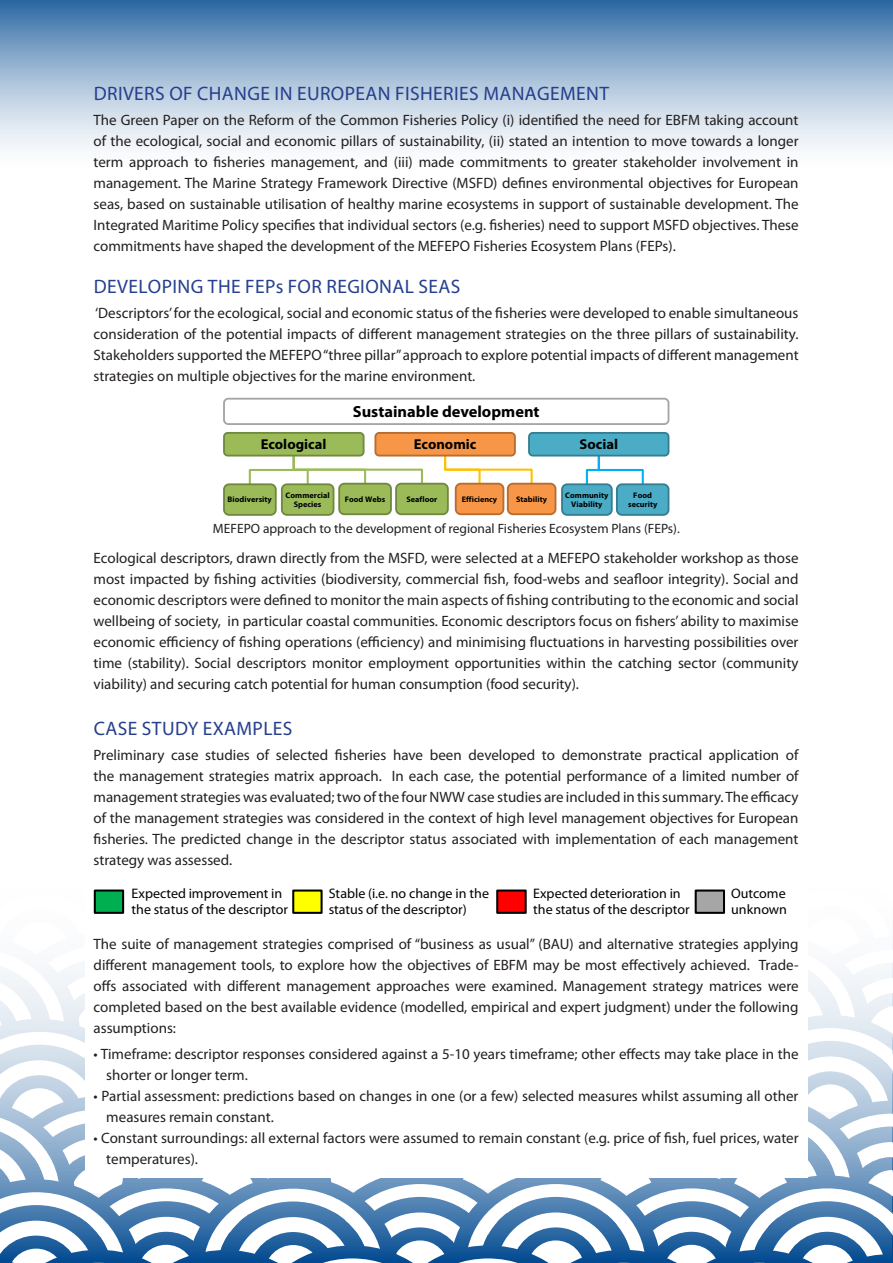
<style>
.page{position:relative;width:893px;height:1263px;background:#fff}
.page>*{position:absolute;margin:0;border:0;box-sizing:border-box;transform-origin:0 0}
.SUBHEAD{font:19.5px "Myriad Pro";letter-spacing:.02em;color:#253f8e}
.t1{font:700 16.2px "Myriad Pro";color:#000}
.SUBHEAD-2{font:15px/21px "Myriad Pro";color:#231f20;text-align:justify}
.INDENT_PARA{font:15px/21px "Myriad Pro";color:#231f20}
.t2{font:700 14.25px "Myriad Pro";color:#000}
.t3{font:13.8px/16.5px "Myriad Pro";color:#000}
.t4{font:13.5px "Myriad Pro";color:#231f20}
.t5{font:700 8.1px/9.6px "Myriad Pro";letter-spacing:.005em;color:#000;text-align:center}
</style>
<div class="page">
<svg style="left:0;top:0;width:893px;height:149px;background:#9bb7d3"></svg>
<svg style="left:0;top:943px;width:893px;height:320px"></svg>
<div style="left:85px;top:642px;width:723px;height:536px;background:#fff"></div>
<div style="left:455px;top:483px;width:49px;height:32px;background:#f79646;border:2px solid #b66d31;border-radius:5px"></div>
<div style="left:507px;top:483px;width:49px;height:32px;background:#f79646;border:2px solid #b66d31;border-radius:5px"></div>
<div style="left:561px;top:483px;width:52px;height:33px;background:#4bacc6;border:2px solid #357d91;border-radius:5px"></div>
<div style="left:616px;top:483px;width:53px;height:33px;background:#4bacc6;border:2px solid #357d91;border-radius:5px"></div>
<svg style="left:223px;top:397px;width:447px;height:89px"></svg>
<div style="left:223px;top:483px;width:54px;height:33px;background:#9bbb59;border:2px solid #71893f;border-radius:5px"></div>
<div style="left:281px;top:483px;width:53px;height:33px;background:#9bbb59;border:2px solid #71893f;border-radius:5px"></div>
<div style="left:338px;top:483px;width:54px;height:32px;background:#9bbb59;border:2px solid #71893f;border-radius:5px"></div>
<div style="left:395px;top:483px;width:54px;height:32px;background:#9bbb59;border:2px solid #71893f;border-radius:5px"></div>
<div style="left:497px;top:890px;width:29px;height:23px;background:#f00"></div>
<div style="left:496px;top:889px;width:31px;height:25px;border:2px solid #000"></div>
<div style="left:293px;top:890px;width:29px;height:23px;background:#ff0"></div>
<div style="left:292px;top:889px;width:31px;height:25px;border:2px solid #000"></div>
<div style="left:95px;top:890px;width:28px;height:23px;background:#00b050"></div>
<div style="left:94px;top:889px;width:30px;height:25px;border:2px solid #000"></div>
<div style="left:696px;top:890px;width:28px;height:23px;background:#a6a6a6"></div>
<div style="left:695px;top:889px;width:30px;height:25px;border:2px solid #000"></div>
<p class="SUBHEAD" style="left:94px;top:81px;width:517px">DRIVERS OF CHANGE IN EUROPEAN FISHERIES MANAGEMENT</p>
<p class="SUBHEAD-2" style="left:94px;top:109px;width:707px">The Green Paper on the Reform of the Common Fisheries Policy (i) identified the need for EBFM taking account of the ecological, social and economic pillars of sustainability, (ii) stated an intention to move towards a longer term approach to fisheries management, and (iii) made commitments to greater stakeholder involvement in management. The Marine Strategy Framework Directive (MSFD) defines environmental objectives for European seas, based on sustainable utilisation of healthy marine ecosystems in support of sustainable development. The Integrated Maritime Policy specifies that individual sectors (e.g. fisheries) need to support MSFD objectives. These commitments have shaped the development of the MEFEPO Fisheries Ecosystem Plans (FEPs).</p>
<p class="SUBHEAD" style="left:94px;top:275px;width:368px">DEVELOPING THE FEPs FOR REGIONAL SEAS</p>
<p class="SUBHEAD-2" style="left:94px;top:303px;width:707px">‘Descriptors’ for the ecological, social and economic status of the fisheries were developed to enable simultaneous consideration of the potential impacts of different management strategies on the three pillars of sustainability.<br>Stakeholders supported the MEFEPO “three pillar” approach to explore potential impacts of different management strategies on multiple objectives for the marine environment.</p>
<p class="t2" style="left:261px;top:435px;width:67px">Ecological</p>
<p class="t1" style="left:353px;top:401px;width:188px">Sustainable development</p>
<p class="t2" style="left:414px;top:435px;width:64px">Economic</p>
<p class="t2" style="left:579px;top:435px;width:40px">Social</p>
<p class="t5" style="left:228px;top:495px;width:46px">Biodiversity</p>
<p class="t5" style="left:286px;top:490px;width:46px">Commercial<br>Species</p>
<p class="t5" style="left:345px;top:494px;width:42px">Food Webs</p>
<p class="t5" style="left:406px;top:494px;width:32px">Seafloor</p>
<p class="t4" style="left:213px;top:520px;width:468px">MEFEPO approach to the development of regional Fisheries Ecosystem Plans (FEPs).</p>
<p class="t5" style="left:462px;top:494px;width:37px">Efficiency</p>
<p class="t5" style="left:516px;top:494px;width:33px">Stability</p>
<p class="t5" style="left:565px;top:490px;width:45px">Community<br>Viability</p>
<p class="t5" style="left:628px;top:490px;width:31px">Food security</p>
<p class="SUBHEAD-2" style="left:94px;top:547px;width:707px">Ecological descriptors, drawn directly from the MSFD, were selected at a MEFEPO stakeholder workshop as those most impacted by fishing activities (biodiversity, commercial fish, food-webs and seafloor integrity). Social and economic descriptors were defined to monitor the main aspects of fishing contributing to the economic and social wellbeing of society, in particular coastal communities. Economic descriptors focus on fishers’ ability to maximise economic efficiency of fishing operations (efficiency) and minimising fluctuations in harvesting possibilities over time (stability). Social descriptors monitor employment opportunities within the catching sector (community viability) and securing catch potential for human consumption (food security).</p>
<p class="SUBHEAD" style="left:94px;top:716px;width:200px">CASE STUDY EXAMPLES</p>
<p class="INDENT_PARA" style="left:94px;top:744px;width:707px;text-align:justify">Preliminary case studies of selected fisheries have been developed to demonstrate practical application of the management strategies matrix approach. In each case, the potential performance of a limited number of management strategies was evaluated; two of the four NWW case studies are included in this summary. The efficacy of the management strategies was considered in the context of high level management objectives for European fisheries. The predicted change in the descriptor status associated with implementation of each management strategy was assessed.</p>
<p class="t3" style="left:132px;top:885px;width:158px">Expected improvement in the status of the descriptor</p>
<p class="t3" style="left:329px;top:885px;width:162px">Stable (i.e. no change in the status of the descriptor)</p>
<p class="t3" style="left:533px;top:885px;width:158px">Expected deterioration in the status of the descriptor</p>
<p class="t3" style="left:731px;top:885px;width:57px">Outcome unknown</p>
<p class="INDENT_PARA" style="left:94px;top:933px;width:707px;text-align:justify">The suite of management strategies comprised of “business as usual” (BAU) and alternative strategies applying different management tools, to explore how the objectives of EBFM may be most effectively achieved. Trade&shy;offs associated with different management approaches were examined. Management strategy matrices were completed based on the best available evidence (modelled, empirical and expert judgment) under the following assumptions:</p>
<p class="INDENT_PARA" style="left:106px;top:1043px;width:694px;text-indent:-13px">• Timeframe: descriptor responses considered against a 5-10 years timeframe; other effects may take place in the shorter or longer term.</p>
<p class="INDENT_PARA" style="left:106px;top:1085px;width:694px;text-indent:-13px">• Partial assessment: predictions based on changes in one (or a few) selected measures whilst assuming all other measures remain constant.</p>
<p class="INDENT_PARA" style="left:106px;top:1127px;width:694px;text-indent:-13px">• Constant surroundings: all external factors were assumed to remain constant (e.g. price of fish, fuel prices, water temperatures).</p>
</div>
